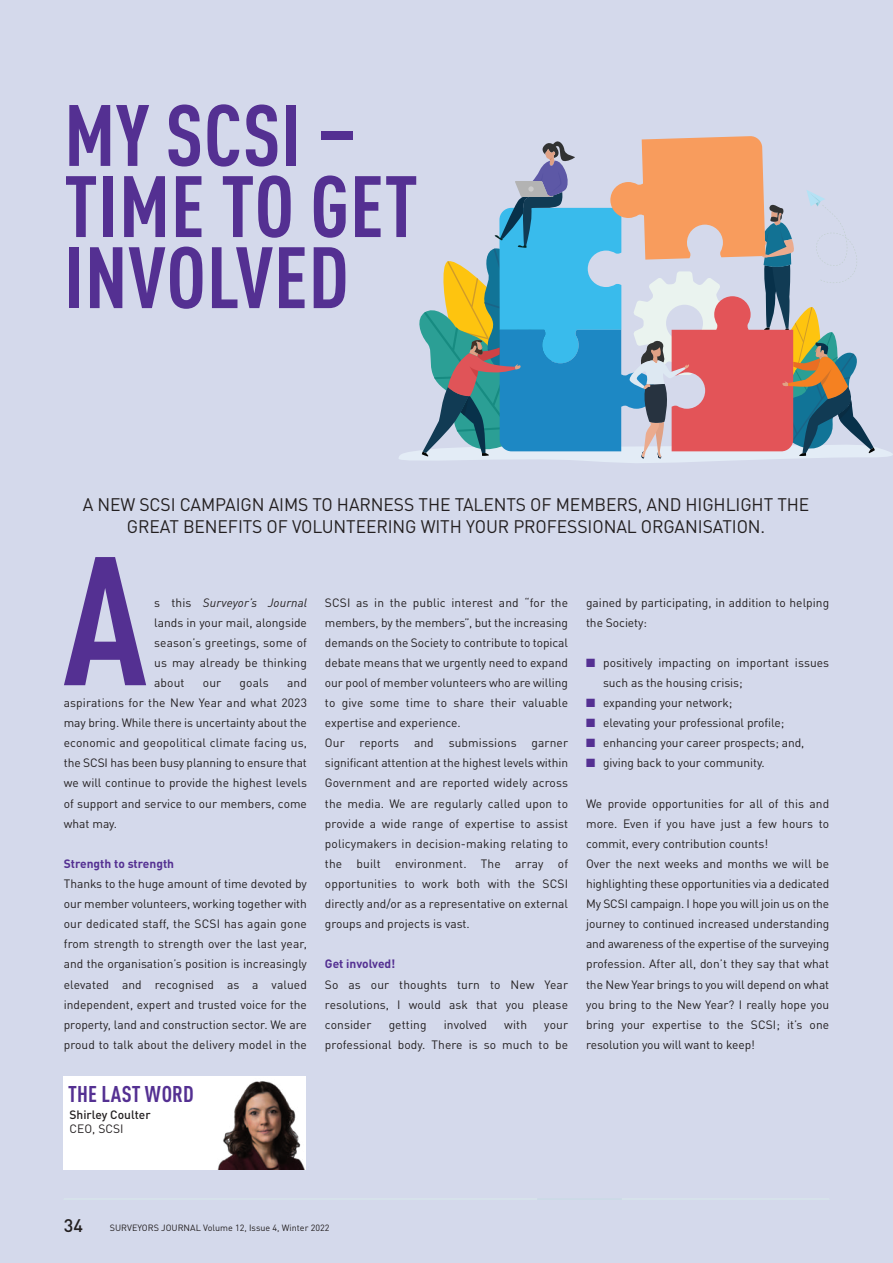
<style>
.page{position:relative;width:893px;height:1263px;background:#d4d9eb}
.page>*{position:absolute;margin:0;border:0;box-sizing:border-box;transform-origin:0 0}
.t1{font:700 condensed 180px "DINOT";color:#543092}
.t2{font:700 condensed 85.5px/71.1px "DINOT";letter-spacing:.01em;color:#543092}
.t3{font:700 condensed 22.5px "DINOT";letter-spacing:.005em;color:#543092}
.t4{font:18px/21.6px "DINOT";letter-spacing:-.005em;color:#231f20;text-align:center}
.t5{font:500 18px "DINOT";color:#231f20}
.t6{font:12px/20.1px "DINOT";color:#231f20;text-align:justify}
.t7{font:700 12px "DINOT";color:#543092}
.t8{font:500 12px "DINOT";color:#231f20}
.t9{font:9px "DINOT";color:#231f20}
.s1{font-style:italic}
.s2{color:#543092}
</style>
<div class="page">
<hr style="left:64px;top:1199px;width:765px;height:1px;background:#cbdbe6">
<div style="left:64px;top:1076px;width:242px;height:93px;background:#fff"></div>
<svg style="left:399px;top:136px;width:494px;height:327px"></svg>
<img style="left:218px;top:1081px;width:87px;height:88px">
<p class="t2" style="left:64px;top:101px;width:355px">MY SCSI –<br>TIME TO GET<br>INVOLVED</p>
<p class="t4" style="left:83px;top:496px;width:728px">A NEW SCSI CAMPAIGN AIMS TO HARNESS THE TALENTS OF MEMBERS, AND HIGHLIGHT THE<br>GREAT BENEFITS OF VOLUNTEERING WITH YOUR PROFESSIONAL ORGANISATION.</p>
<p class="t1" style="left:63px;top:518px;width:86px">A</p>
<p class="t6" style="left:154px;top:594px;width:154px">s this <span class="s1">Surveyor’s Journal </span>lands in your mail, alongside season’s greetings, some of us may already be thinking about</p>
<p class="t6" style="left:64px;top:674px;width:245px;text-indent:223px">and aspirations for the New Year and what 2023 may bring. While there is uncertainty about the economic and geopolitical climate facing us, the SCSI has been busy planning to ensure that we will continue to provide the highest levels of support and service to our members, come what may.</p>
<p class="t7" style="left:64px;top:859px;width:112px">Strength to strength</p>
<p class="t6" style="left:64px;top:875px;width:245px">Thanks to the huge amount of time devoted by our member volunteers, working together with our dedicated staff, the SCSI has again gone from strength to strength over the last year, and the organisation’s position is increasingly elevated and recognised as a valued independent, expert and trusted voice for the property, land and construction sector. We are proud to talk about the delivery model in the</p>
<p class="t6" style="left:203px;top:674px;width:20px">our</p>
<p class="t6" style="left:240px;top:674px;width:31px">goals</p>
<p class="t3" style="left:68px;top:1081px;width:127px">THE LAST WORD</p>
<p class="t8" style="left:70px;top:1110px;width:83px">Shirley Coulter</p>
<p class="t6" style="left:70px;top:1120px;width:55px">CEO, SCSI</p>
<p class="t6" style="left:325px;top:594px;width:245px">SCSI as in the public interest and “for the members, by the members”, but the increasing demands on the Society to contribute to topical debate means that we urgently need to expand our pool of member volunteers who are willing to give some time to share their valuable expertise and experience.</p>
<p class="t6" style="left:325px;top:734px;width:245px">Our reports and submissions garner significant attention at the highest levels within Government and are reported widely across the media. We are regularly called upon to provide a wide range of expertise to assist policymakers in decision-making relating to the built environment. The array of opportunities to work both with the SCSI directly and/or as a representative on external groups and projects is vast.</p>
<p class="t7" style="left:325px;top:960px;width:72px">Get involved!</p>
<p class="t6" style="left:325px;top:975px;width:245px">So as our thoughts turn to New Year resolutions, I would ask that you please consider</p>
<p class="t6" style="left:389px;top:1016px;width:39px">getting</p>
<p class="t6" style="left:444px;top:1016px;width:45px">involved</p>
<p class="t6" style="left:504px;top:1016px;width:24px">with</p>
<p class="t6" style="left:325px;top:1016px;width:245px;text-align:right">your<br>professional body. There is so much to be</p>
<p class="t6" style="left:586px;top:594px;width:245px">gained by participating, in addition to helping the Society:</p>
<p class="t6" style="left:603px;top:654px;width:228px;text-indent:-17px"><span class="s2">■</span> positively impacting on important issues such as the housing crisis;</p>
<p class="t6" style="left:586px;top:694px;width:148px"><span class="s2">■</span> expanding your network;</p>
<p class="t6" style="left:586px;top:714px;width:200px"><span class="s2">■</span> elevating your professional profile;</p>
<p class="t6" style="left:586px;top:734px;width:220px"><span class="s2">■</span> enhancing your career prospects; and,</p>
<p class="t6" style="left:586px;top:754px;width:180px"><span class="s2">■</span> giving back to your community.</p>
<p class="t6" style="left:586px;top:795px;width:245px">We provide opportunities for all of this and more. Even if you have just a few hours to commit, every contribution counts!</p>
<p class="t6" style="left:586px;top:855px;width:245px">Over the next weeks and months we will be highlighting these opportunities via a dedicated My SCSI campaign. I hope you will join us on the journey to continued increased understanding and awareness of the expertise of the surveying profession. After all, don’t they say that what the New Year brings to you will depend on what you bring to the New Year? I really hope you bring your expertise to the SCSI; it’s one resolution you will want to keep!</p>
<p class="t5" style="left:64px;top:1219px;width:21px">34</p>
<p class="t9" style="left:110px;top:1224px;width:221px">SURVEYORS JOURNAL Volume 12, Issue 4, Winter 2022</p>
</div>
